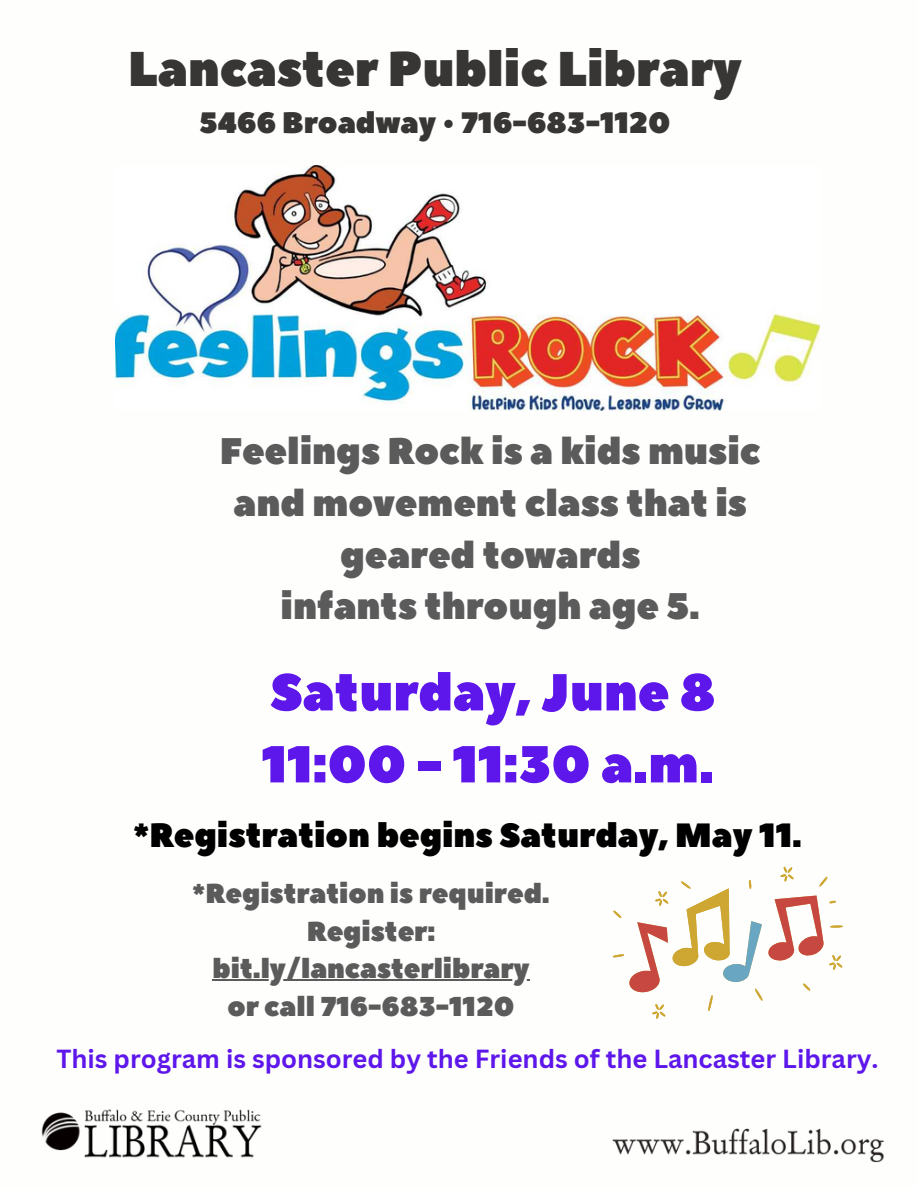
<style>
.page{position:relative;width:918px;height:1188px;background:#fff}
.page>*{position:absolute;margin:0;border:0;box-sizing:border-box;transform-origin:0 0}
.t1{font:51.9px/72px "Peace Sans";color:#5e17eb}
.t2{font:48.75px "Peace Sans";color:#373635}
.t3{font:36.9px/51.8px "Peace Sans";color:#5b5b5c;text-align:center}
.t4{font:33.6px "Peace Sans";color:#000}
.t5{font:29.55px "Peace Sans";color:#373635}
.t6{font:27.3px/37.5px "Peace Sans";color:#5b5b5c;text-align:center}
.t7{font:700 25.5px "Canva Sans";color:#5e17eb}
</style>
<div class="page">
<img style="left:41px;top:1109px;width:221px;height:49px">
<img style="left:612px;top:1128px;width:272px;height:35px">
<img style="left:116px;top:166px;width:703px;height:245px">
<svg style="left:612px;top:866px;width:231px;height:153px"></svg>
<hr style="left:212px;top:980px;width:318px;height:1px;background:#5b5b5c">
<h1 class="t2" style="left:128px;top:37px;width:615px">Lancaster Public Library</h1>
<h1 class="t5" style="left:199px;top:104px;width:473px">5466 Broadway • 716-683-1120</h1>
<h3 class="t3" style="left:220px;top:427px;width:542px">Feelings Rock is a kids music and movement class that is geared towards<br>infants through age 5.</h3>
<p class="t1" style="left:262px;top:658px;width:455px">Saturday, June 8<br>11:00 - 11:30 a.m.</p>
<p class="t4" style="left:133px;top:813px;width:670px">*Registration begins Saturday, May 11.</p>
<h2 class="t6" style="left:192px;top:876px;width:359px">*Registration is required.<br>Register:</h2>
<p class="t6" style="left:212px;top:951px;width:319px">bit.ly/lancasterlibrary or call 716-683-1120</p>
<p class="t7" style="left:56px;top:1041px;width:824px">This program is sponsored by the Friends of the Lancaster Library.</p>
</div>
